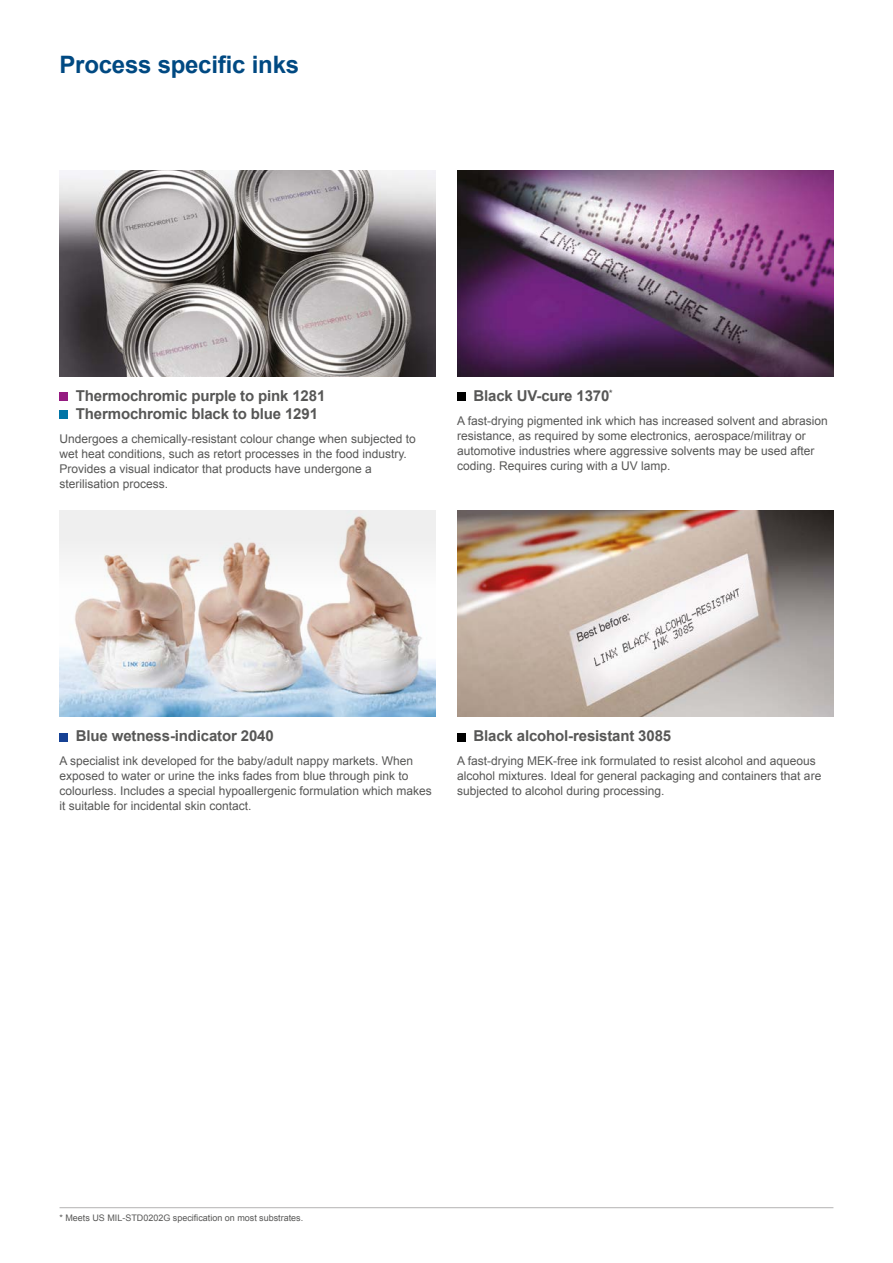
<style>
.page{position:relative;width:893px;height:1263px;background:#fff}
.page>*{position:absolute;margin:0;border:0;box-sizing:border-box;transform-origin:0 0}
.t1{font:700 24px "Arial";letter-spacing:-.01em;color:#004982}
.t2{font:700 15px/18px "Arial";letter-spacing:-.01em;color:#575756}
.t3{font:12px/15px "Arial";color:#575756}
.t4{font:9px "Arial";color:#575756}
</style>
<div class="page">
<div style="left:457px;top:393px;width:9px;height:8px;background:#000"></div>
<div style="left:457px;top:733px;width:9px;height:8px;background:#000"></div>
<div style="left:60px;top:733px;width:8px;height:8px;background:#164194"></div>
<img style="left:457px;top:170px;width:376px;height:206px">
<img style="left:457px;top:510px;width:376px;height:206px">
<div style="left:60px;top:393px;width:8px;height:8px;background:#951b81"></div>
<div style="left:60px;top:411px;width:8px;height:8px;background:#0074a6"></div>
<img style="left:60px;top:170px;width:376px;height:206px">
<hr style="left:60px;top:1207px;width:773px;height:1px;background:#b3b2b2">
<svg style="left:60px;top:510px;width:376px;height:206px"></svg>
<h1 class="t1" style="left:60px;top:49px;width:241px">Process specific inks</h1>
<p class="t2" style="left:76px;top:387px;width:251px">Thermochromic purple to pink 1281<br>Thermochromic black to blue 1291</p>
<p class="t3" style="left:60px;top:431px;width:358px">Undergoes a chemically-resistant colour change when subjected to wet heat conditions, such as retort processes in the food industry.<br>Provides a visual indicator that products have undergone a sterilisation process.</p>
<p class="t2" style="left:473px;top:387px;width:141px">Black UV-cure 1370<sup>*</sup></p>
<p class="t3" style="left:457px;top:413px;width:372px">A fast-drying pigmented ink which has increased solvent and abrasion resistance, as required by some electronics, aerospace/militray or automotive industries where aggressive solvents may be used after coding. Requires curing with a UV lamp.</p>
<p class="t2" style="left:76px;top:727px;width:199px">Blue wetness-indicator 2040</p>
<p class="t3" style="left:60px;top:753px;width:374px">A specialist ink developed for the baby/adult nappy markets. When exposed to water or urine the inks fades from blue through pink to colourless. Includes a special hypoallergenic formulation which makes it suitable for incidental skin contact.</p>
<p class="t2" style="left:473px;top:727px;width:199px">Black alcohol-resistant 3085</p>
<p class="t3" style="left:457px;top:753px;width:366px">A fast-drying MEK-free ink formulated to resist alcohol and aqueous alcohol mixtures. Ideal for general packaging and containers that are subjected to alcohol during processing.</p>
<p class="t4" style="left:60px;top:1211px;width:245px">* Meets US MIL-STD0202G specification on most substrates.</p>
</div>
